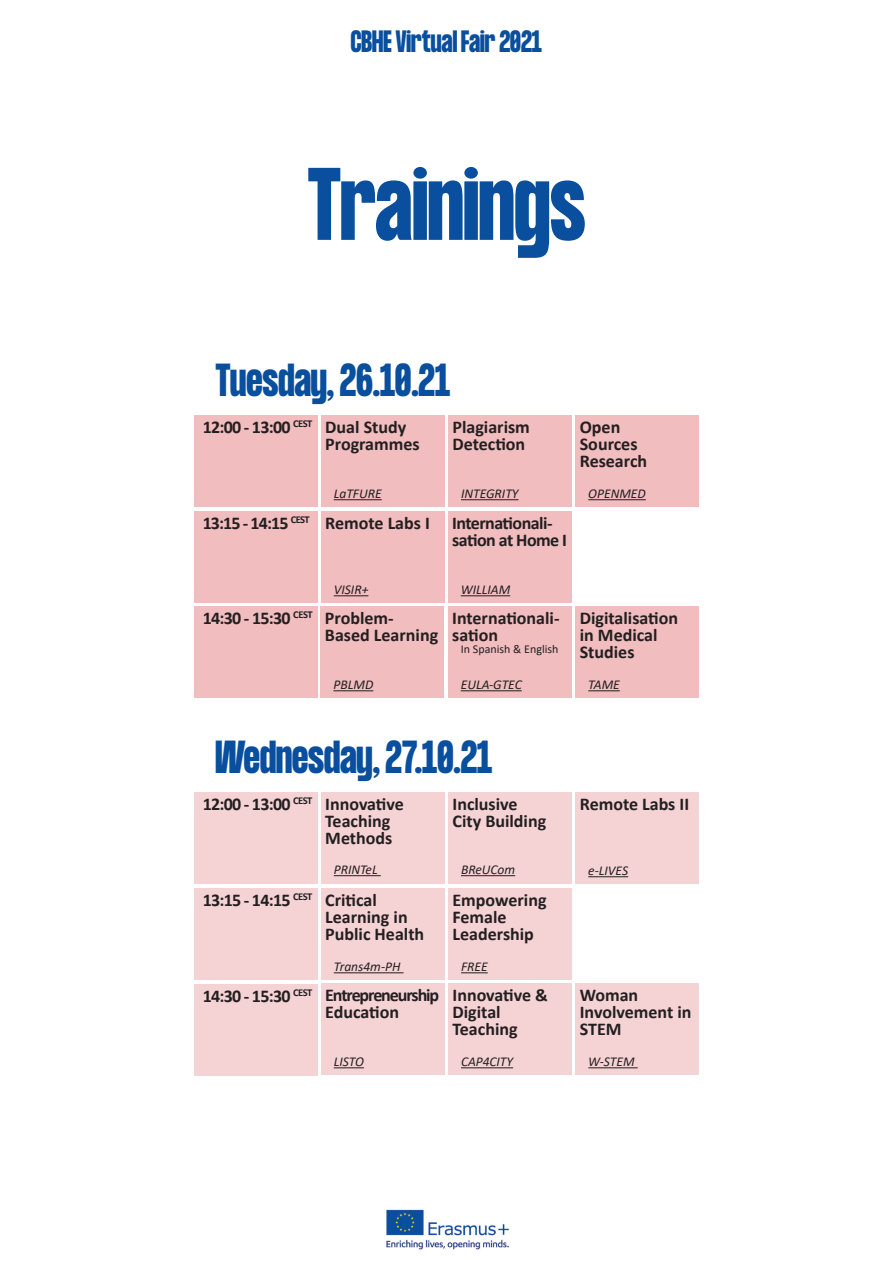
<style>
.page{position:relative;width:893px;height:1263px;background:#fff}
.page>*{position:absolute;margin:0;border:0;box-sizing:border-box;transform-origin:0 0}
.t1{font:700 90px "Formula Condensed";color:#094f9e}
.t2{font:700 40.5px "Formula Condensed";color:#094f9e}
.t3{font:700 27px "Formula Condensed";color:#094f9e}
.t4{font:700 18px/17.2px "Calibri";color:#231f20}
.t5{font:700 18px/17.2px "Calibri";letter-spacing:-.03em;color:#231f20}
.t6{font:700 18px/17.2px "Calibri";letter-spacing:-.06em;color:#231f20}
.t7{font:italic 13.5px "Calibri";color:#231f20}
.t8{font:12px "Calibri";color:#231f20}
</style>
<div class="page">
<div style="left:194px;top:415px;width:124px;height:92px;background:#f1bdbf"></div>
<div style="left:194px;top:511px;width:124px;height:92px;background:#f1bdbf"></div>
<div style="left:194px;top:606px;width:124px;height:92px;background:#f1bdbf"></div>
<div style="left:321px;top:415px;width:123px;height:92px;background:#f1bdbf"></div>
<div style="left:448px;top:415px;width:124px;height:92px;background:#f1bdbf"></div>
<div style="left:576px;top:415px;width:123px;height:92px;background:#f1bdbf"></div>
<hr style="left:334px;top:499px;width:48px;height:1px;background:#231f20">
<hr style="left:461px;top:499px;width:57px;height:1px;background:#231f20">
<hr style="left:588px;top:499px;width:58px;height:1px;background:#231f20">
<div style="left:321px;top:606px;width:123px;height:92px;background:#f1bdbf"></div>
<div style="left:448px;top:606px;width:123px;height:92px;background:#f1bdbf"></div>
<hr style="left:333px;top:690px;width:40px;height:1px;background:#231f20">
<hr style="left:461px;top:690px;width:61px;height:1px;background:#231f20">
<div style="left:576px;top:792px;width:123px;height:92px;background:#f5d3d5"></div>
<hr style="left:588px;top:876px;width:40px;height:1px;background:#231f20">
<div style="left:321px;top:511px;width:123px;height:92px;background:#f1bdbf"></div>
<hr style="left:334px;top:595px;width:34px;height:1px;background:#231f20">
<div style="left:448px;top:511px;width:123px;height:92px;background:#f1bdbf"></div>
<hr style="left:461px;top:595px;width:49px;height:1px;background:#231f20">
<div style="left:576px;top:606px;width:123px;height:92px;background:#f1bdbf"></div>
<hr style="left:588px;top:690px;width:32px;height:1px;background:#231f20">
<div style="left:194px;top:792px;width:124px;height:92px;background:#f5d3d5"></div>
<div style="left:194px;top:888px;width:124px;height:92px;background:#f5d3d5"></div>
<div style="left:194px;top:984px;width:124px;height:92px;background:#f5d3d5"></div>
<div style="left:321px;top:792px;width:123px;height:92px;background:#f5d3d5"></div>
<div style="left:448px;top:792px;width:124px;height:92px;background:#f5d3d5"></div>
<div style="left:321px;top:888px;width:123px;height:92px;background:#f5d3d5"></div>
<div style="left:448px;top:888px;width:124px;height:92px;background:#f5d3d5"></div>
<div style="left:321px;top:983px;width:123px;height:92px;background:#f5d3d5"></div>
<div style="left:448px;top:983px;width:124px;height:92px;background:#f5d3d5"></div>
<div style="left:576px;top:983px;width:123px;height:92px;background:#f5d3d5"></div>
<hr style="left:334px;top:875px;width:47px;height:1px;background:#231f20">
<hr style="left:461px;top:875px;width:54px;height:1px;background:#231f20">
<hr style="left:334px;top:972px;width:70px;height:1px;background:#231f20">
<svg style="left:461px;top:972px;width:27px;height:1px"></svg>
<hr style="left:334px;top:1067px;width:30px;height:1px;background:#231f20">
<hr style="left:461px;top:1067px;width:52px;height:1px;background:#231f20">
<hr style="left:588px;top:1067px;width:50px;height:1px;background:#231f20">
<img style="left:386px;top:1209px;width:123px;height:41px">
<h3 class="t3" style="left:351px;top:26px;width:193px">CBHE Virtual Fair 2021</h3>
<h1 class="t1" style="left:307px;top:151px;width:280px">Trainings</h1>
<h2 class="t2" style="left:215px;top:356px;width:236px">Tuesday, 26.10.21</h2>
<p class="t4" style="left:203px;top:418px;width:111px">12:00 - 13:00 <sup>CEST</sup></p>
<p class="t4" style="left:325px;top:418px;width:96px">Dual Study<br>Programmes</p>
<p class="t7" style="left:334px;top:484px;width:49px">LaTFURE</p>
<p class="t4" style="left:452px;top:418px;width:79px">Plagiarism<br>Detection</p>
<p class="t7" style="left:461px;top:484px;width:59px">INTEGRITY</p>
<p class="t4" style="left:203px;top:514px;width:109px">13:15 - 14:15 <sup>CEST</sup></p>
<p class="t4" style="left:325px;top:514px;width:106px">Remote Labs I</p>
<p class="t4" style="left:203px;top:609px;width:111px">14:30 - 15:30 <sup>CEST</sup></p>
<p class="t7" style="left:334px;top:580px;width:36px">VISIR+</p>
<p class="t4" style="left:325px;top:609px;width:115px">Problem-<br>Based Learning</p>
<p class="t7" style="left:333px;top:675px;width:41px">PBLMD</p>
<p class="t5" style="left:452px;top:514px;width:116px">Internationali&shy;sation at Home I</p>
<p class="t7" style="left:461px;top:580px;width:51px">WILLIAM</p>
<p class="t4" style="left:452px;top:609px;width:109px">Internationali&shy;sation</p>
<p class="t8" style="left:461px;top:641px;width:99px">In Spanish &amp; English</p>
<p class="t7" style="left:461px;top:675px;width:62px">EULA-GTEC</p>
<p class="t4" style="left:580px;top:418px;width:69px">Open<br>Sources<br>Research</p>
<p class="t7" style="left:588px;top:484px;width:59px">OPENMED</p>
<p class="t4" style="left:580px;top:609px;width:100px">Digitalisation in Medical<br>Studies</p>
<p class="t7" style="left:588px;top:675px;width:33px">TAME</p>
<h2 class="t2" style="left:215px;top:733px;width:278px">Wednesday, 27.10.21</h2>
<p class="t4" style="left:203px;top:795px;width:111px">12:00 - 13:00 <sup>CEST</sup></p>
<p class="t4" style="left:452px;top:795px;width:95px">Inclusive<br>City Building</p>
<p class="t7" style="left:461px;top:860px;width:56px">BReUCom</p>
<p class="t4" style="left:325px;top:795px;width:80px">Innovative<br>Teaching<br>Methods</p>
<p class="t7" style="left:334px;top:860px;width:45px">PRINTeL</p>
<p class="t4" style="left:203px;top:891px;width:111px">13:15 - 14:15 <sup>CEST</sup></p>
<p class="t4" style="left:203px;top:987px;width:111px">14:30 - 15:30 <sup>CEST</sup></p>
<p class="t4" style="left:325px;top:891px;width:101px">Critical<br>Learning in<br>Public Health</p>
<p class="t7" style="left:334px;top:957px;width:68px">Trans4m-PH</p>
<p class="t6" style="left:325px;top:986px;width:115px">Entrepreneurship<br>Education</p>
<p class="t7" style="left:334px;top:1052px;width:32px">LISTO</p>
<p class="t4" style="left:452px;top:891px;width:96px">Empowering<br>Female<br>Leadership</p>
<p class="t7" style="left:461px;top:957px;width:28px">FREE</p>
<p class="t4" style="left:452px;top:986px;width:97px">Innovative &amp;<br>Digital<br>Teaching</p>
<p class="t7" style="left:461px;top:1052px;width:54px">CAP4CITY</p>
<p class="t4" style="left:580px;top:795px;width:111px">Remote Labs II</p>
<p class="t7" style="left:588px;top:861px;width:41px">e-LIVES</p>
<p class="t4" style="left:580px;top:986px;width:113px">Woman<br>Involvement in<br>STEM</p>
<p class="t7" style="left:588px;top:1052px;width:48px">W-STEM</p>
</div>
